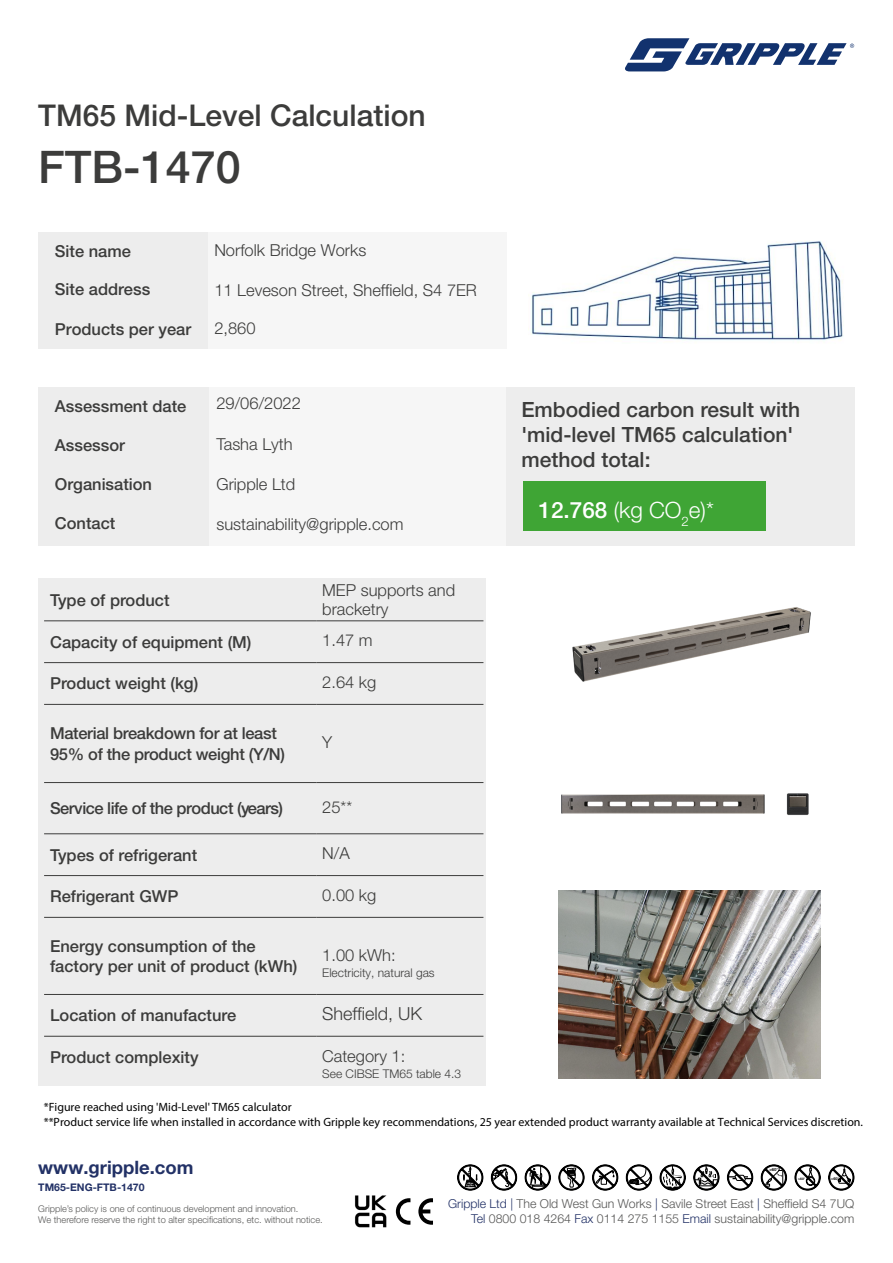
<style>
.page{position:relative;width:893px;height:1263px;background:#fff}
.page>*{position:absolute;margin:0;border:0;box-sizing:border-box;transform-origin:0 0}
.t1{font:500 45px "Helvetica Neue LT Pro";color:#3c3c3b}
.t2{font:500 30px "Helvetica Neue LT Pro";color:#3c3c3b}
.t3{font:300 22.5px "Helvetica Neue LT Pro";color:#fff}
.t4{font:500 21px/25.2px "Helvetica Neue LT Pro";color:#3c3c3b}
.t5{font:700 18.45px "Helvetica Neue LT Pro";color:#223166}
.t6{font:300 18px "Helvetica Neue LT Pro";color:#3c3c3b}
.t7{font:500 16.5px/19.8px "Helvetica Neue LT Pro";color:#3c3c3b}
.t8{font:300 16.5px/19.8px "Helvetica Neue LT Pro";color:#3c3c3b}
.t9{font:500 16.5px/21px "Helvetica Neue LT Pro";letter-spacing:-.02em;color:#3c3c3b}
.t10{font:500 16.5px "Helvetica Neue LT Pro";letter-spacing:-.03em;color:#3c3c3b}
.t11{font:300 12.3px/15.5px "Helvetica Neue LT Pro";color:#575756;text-align:right}
.t12{font:12px/14.4px "Myriad Pro";color:#000}
.t13{font:300 12px "Helvetica Neue LT Pro";color:#3c3c3b}
.t14{font:700 10.5px "Helvetica Neue LT Pro";color:#223166}
.t15{font:300 9.3px/10.8px "Helvetica Neue LT Pro";color:#575756}
.t16{font:700 4.2px "Helvetica Neue LT";color:#000}
.t17{font:700 3.75px "Helvetica Neue LT";color:#000}
.t18{font:700 3.3px "Helvetica Neue LT";color:#000}
.t19{font:700 2.25px/2.2px "Myriad Pro";letter-spacing:.075em;color:#fff}
.s1{font-weight:500}
.s2{color:#223166}
</style>
<div class="page">
<svg style="left:625px;top:38px;width:229px;height:33px"></svg>
<div style="left:38px;top:232px;width:171px;height:117px;background:#ededed"></div>
<div style="left:208px;top:232px;width:299px;height:117px;background:#f6f6f6"></div>
<div style="left:38px;top:578px;width:448px;height:507px;background:#ededed"></div>
<hr style="left:44px;top:621px;width:272px;height:1px;background:#3c3c3b">
<hr style="left:316px;top:621px;width:167px;height:1px;background:#3c3c3b">
<hr style="left:44px;top:662px;width:272px;height:1px;background:#3c3c3b">
<hr style="left:316px;top:662px;width:167px;height:1px;background:#3c3c3b">
<hr style="left:44px;top:704px;width:272px;height:1px;background:#3c3c3b">
<hr style="left:316px;top:704px;width:167px;height:1px;background:#3c3c3b">
<hr style="left:44px;top:782px;width:272px;height:1px;background:#3c3c3b">
<hr style="left:316px;top:782px;width:167px;height:1px;background:#3c3c3b">
<hr style="left:44px;top:833px;width:272px;height:1px;background:#3c3c3b">
<hr style="left:316px;top:833px;width:167px;height:1px;background:#3c3c3b">
<hr style="left:44px;top:875px;width:272px;height:1px;background:#3c3c3b">
<hr style="left:316px;top:875px;width:167px;height:1px;background:#3c3c3b">
<hr style="left:44px;top:917px;width:272px;height:1px;background:#3c3c3b">
<hr style="left:316px;top:917px;width:167px;height:1px;background:#3c3c3b">
<hr style="left:44px;top:994px;width:272px;height:1px;background:#3c3c3b">
<hr style="left:316px;top:994px;width:167px;height:1px;background:#3c3c3b">
<hr style="left:44px;top:1036px;width:272px;height:1px;background:#3c3c3b">
<hr style="left:316px;top:1036px;width:167px;height:1px;background:#3c3c3b">
<svg style="left:457px;top:1164px;width:27px;height:27px"></svg>
<svg style="left:491px;top:1164px;width:26px;height:27px"></svg>
<svg style="left:693px;top:1164px;width:27px;height:27px"></svg>
<svg style="left:659px;top:1164px;width:27px;height:27px"></svg>
<svg style="left:524px;top:1164px;width:27px;height:27px"></svg>
<svg style="left:727px;top:1164px;width:26px;height:27px"></svg>
<svg style="left:558px;top:1164px;width:27px;height:27px"></svg>
<svg style="left:760px;top:1164px;width:27px;height:27px"></svg>
<svg style="left:592px;top:1164px;width:27px;height:27px"></svg>
<svg style="left:794px;top:1164px;width:27px;height:27px"></svg>
<svg style="left:626px;top:1164px;width:26px;height:27px"></svg>
<svg style="left:828px;top:1164px;width:27px;height:27px"></svg>
<svg style="left:396px;top:1198px;width:14px;height:27px"></svg>
<svg style="left:418px;top:1198px;width:15px;height:27px"></svg>
<div style="left:38px;top:387px;width:181px;height:158px;background:#ededed"></div>
<div style="left:506px;top:387px;width:349px;height:158px;background:#ededed"></div>
<div style="left:209px;top:387px;width:297px;height:158px;background:#f6f6f6"></div>
<div style="left:523px;top:482px;width:242px;height:49px;background:#3fa535"></div>
<img style="left:354px;top:1195px;width:33px;height:33px">
<img style="left:531px;top:241px;width:312px;height:100px">
<img style="left:561px;top:794px;width:204px;height:20px">
<img style="left:786px;top:793px;width:23px;height:22px">
<img style="left:572px;top:607px;width:239px;height:75px">
<img style="left:558px;top:891px;width:263px;height:188px">
<h2 class="t2" style="left:38px;top:97px;width:389px">TM65 Mid-Level Calculation</h2>
<h1 class="t1" style="left:38px;top:140px;width:204px">FTB-1470</h1>
<p class="t7" style="left:55px;top:241px;width:78px">Site name</p>
<p class="t8" style="left:214px;top:240px;width:153px">Norfolk Bridge Works</p>
<p class="t7" style="left:55px;top:279px;width:97px">Site address</p>
<p class="t8" style="left:214px;top:280px;width:264px">11 Leveson Street, Sheffield, S4 7ER</p>
<p class="t7" style="left:55px;top:319px;width:138px">Products per year</p>
<p class="t8" style="left:214px;top:317px;width:43px">2,860</p>
<p class="t7" style="left:55px;top:396px;width:133px">Assessment date</p>
<p class="t7" style="left:55px;top:435px;width:72px">Assessor</p>
<p class="t7" style="left:55px;top:474px;width:99px">Organisation</p>
<p class="t7" style="left:55px;top:513px;width:62px">Contact</p>
<p class="t8" style="left:216px;top:393px;width:86px">29/06/2022</p>
<p class="t8" style="left:216px;top:434px;width:78px">Tasha Lyth</p>
<p class="t8" style="left:216px;top:474px;width:80px">Gripple Ltd</p>
<p class="t8" style="left:216px;top:514px;width:189px">sustainability@gripple.com</p>
<p class="t7" style="left:50px;top:590px;width:121px">Type of product</p>
<p class="t8" style="left:322px;top:579px;width:134px">MEP supports and bracketry</p>
<p class="t7" style="left:50px;top:632px;width:203px">Capacity of equipment (M)</p>
<p class="t8" style="left:322px;top:630px;width:52px">1.47 m</p>
<p class="t7" style="left:50px;top:673px;width:150px">Product weight (kg)</p>
<p class="t8" style="left:322px;top:672px;width:56px">2.64 kg</p>
<p class="t9" style="left:50px;top:722px;width:236px">Material breakdown for at least<br>95% of the product weight (Y/N)</p>
<p class="t8" style="left:322px;top:732px;width:12px">Y</p>
<p class="t10" style="left:50px;top:798px;width:234px">Service life of the product (years)</p>
<p class="t8" style="left:322px;top:797px;width:31px">25**</p>
<p class="t7" style="left:50px;top:845px;width:149px">Types of refrigerant</p>
<p class="t8" style="left:322px;top:843px;width:29px">N/A</p>
<p class="t7" style="left:50px;top:886px;width:130px">Refrigerant GWP</p>
<p class="t8" style="left:322px;top:885px;width:56px">0.00 kg</p>
<p class="t7" style="left:50px;top:936px;width:249px">Energy consumption of the factory per unit of product (kWh)</p>
<p class="t8" style="left:322px;top:944px;width:75px">1.00 kWh:</p>
<p class="t13" style="left:322px;top:965px;width:114px">Electricity, natural gas</p>
<p class="t7" style="left:50px;top:1005px;width:188px">Location of manufacture</p>
<p class="t6" style="left:322px;top:1003px;width:102px">Sheffield, UK</p>
<p class="t7" style="left:50px;top:1047px;width:150px">Product complexity</p>
<p class="t8" style="left:322px;top:1046px;width:85px">Category 1:</p>
<p class="t13" style="left:322px;top:1067px;width:140px">See CIBSE TM65 table 4.3</p>
<p class="t4" style="left:521px;top:396px;width:280px">Embodied carbon result with 'mid-level TM65 calculation' method total:</p>
<h3 class="t3" style="left:539px;top:497px;width:177px"><span class="s1">12.768</span> (kg CO<sub>2</sub>e)*</h3>
<p class="t12" style="left:44px;top:1100px;width:821px">*Figure reached using 'Mid-Level' TM65 calculator<br>**Product service life when installed in accordance with Gripple key recommendations, 25 year extended product warranty available at Technical Services discretion.</p>
<p class="t5" style="left:38px;top:1155px;width:157px">www.gripple.com</p>
<p class="t14" style="left:38px;top:1180px;width:108px">TM65-ENG-FTB-1470</p>
<p class="t15" style="left:38px;top:1203px;width:286px">Gripple’s policy is one of continuous development and innovation.<br>We therefore reserve the right to alter specifications, etc. without notice.</p>
<p class="t16" style="left:769px;top:1167px;width:10px">&gt;60°</p>
<p class="t18" style="left:798px;top:1177px;width:9px">&gt;60°</p>
<p class="t17" style="left:831px;top:1176px;width:9px">&gt;60°</p>
<p class="t11" style="left:448px;top:1195px;width:408px"><span class="s2">Gripple Ltd |</span> The Old West Gun Works <span class="s2">|</span> Savile Street East <span class="s2">|</span> Sheffield S4 7UQ<br><span class="s2">Tel</span> 0800 018 4264 <span class="s2">Fax</span> 0114 275 1155 <span class="s2">Email</span> sustainability@gripple.com</p>
<p class="t19" style="left:467px;top:1181px;width:9px">&gt;Max kg/lbs</p>
</div>
